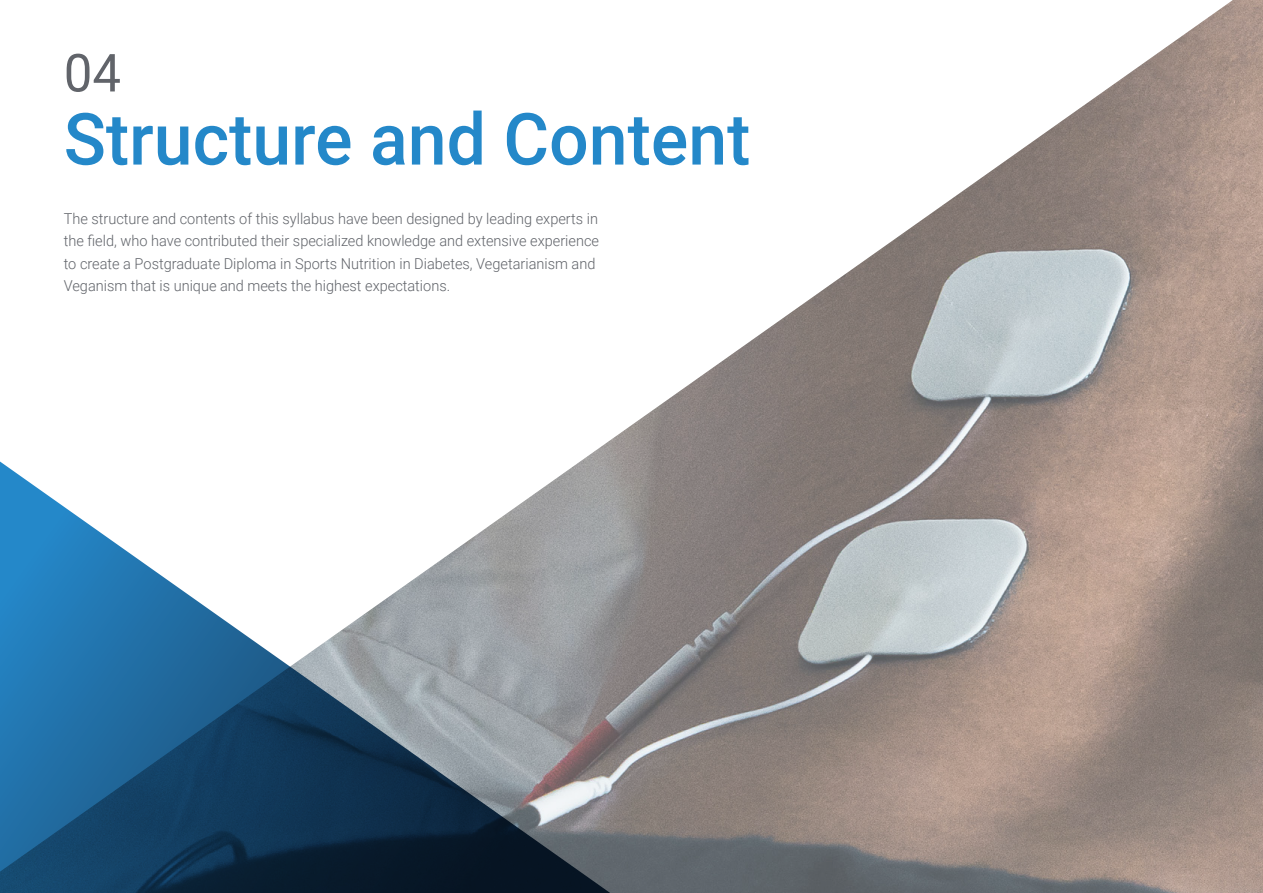
<style>
.page{position:relative;width:1263px;height:893px;background:#fff}
.page>*{position:absolute;margin:0;border:0;box-sizing:border-box;transform-origin:0 0}
.t1{font:500 72px "Roboto";color:#2488c9}
.t2{font:52.5px "Roboto";color:#61646a}
.t3{font:300 15px/22.5px "Roboto";color:#61646a}
</style>
<div class="page">
<img style="left:602px;top:0;width:661px;height:893px">
<svg style="left:0;top:446px;width:640px;height:447px"></svg>
<h2 class="t2" style="left:64px;top:36px;width:59px">04</h2>
<h1 class="t1" style="left:64px;top:89px;width:688px">Structure and Content</h1>
<p class="t3" style="left:64px;top:207px;width:537px">The structure and contents of this syllabus have been designed by leading experts in the field, who have contributed their specialized knowledge and extensive experience to create a Postgraduate Diploma in Sports Nutrition in Diabetes, Vegetarianism and Veganism that is unique and meets the highest expectations.</p>
</div>
